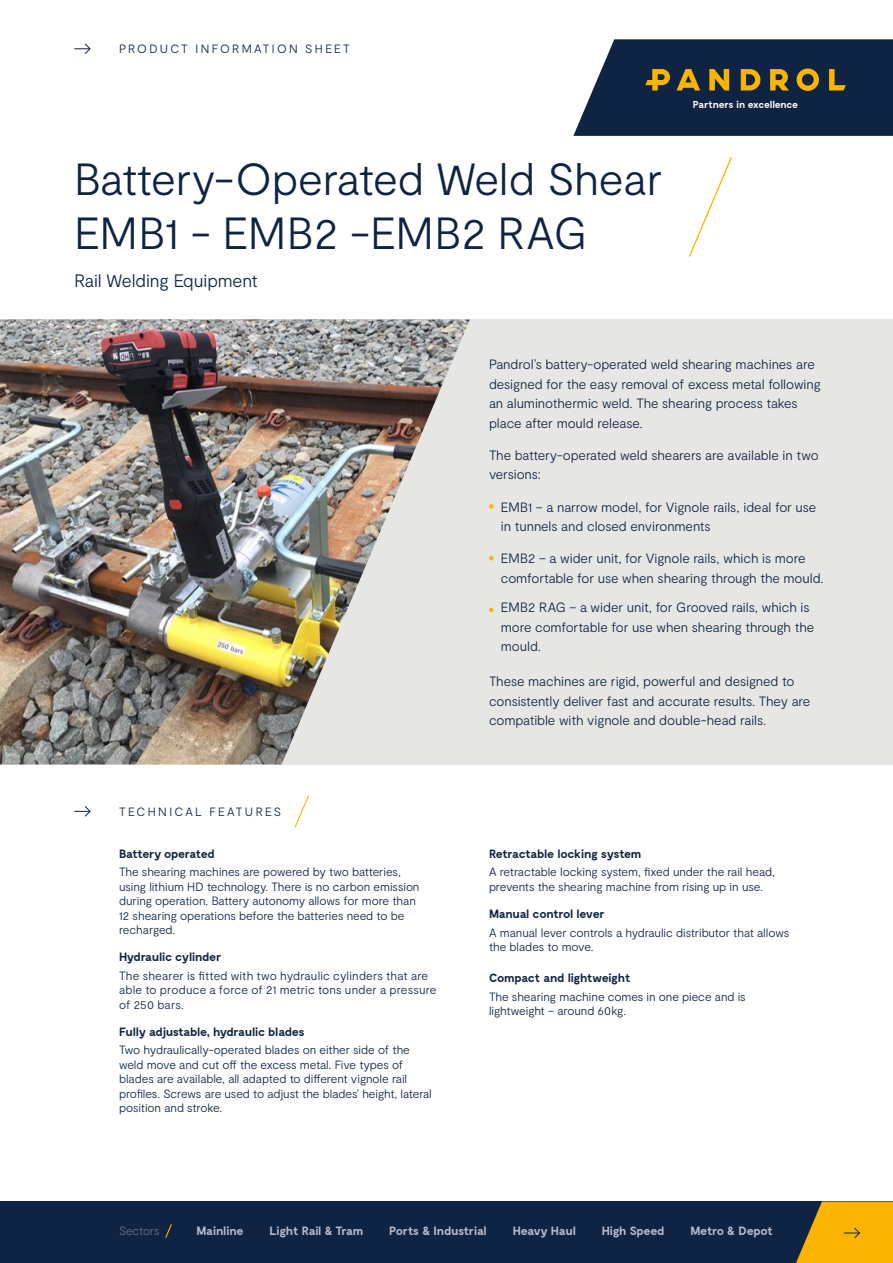
<style>
.page{position:relative;width:893px;height:1263px;background:#fff}
.page>*{position:absolute;margin:0;border:0;box-sizing:border-box;transform-origin:0 0}
.t1{font:300 45px/54px "Moderat";color:#0f2443}
.t2{font:300 18px "Moderat";letter-spacing:-.01em;color:#0f2443}
.t3{font:300 13.5px/19.5px "Moderat";letter-spacing:-.01em;color:#0f2443}
.t4{font:300 12px/14.4px "Moderat";letter-spacing:-.01em;color:#0f2443}
.t5{font:700 12px "Moderat";letter-spacing:-.025em;color:#0f2443}
.t6{font:300 12px/14.4px "Moderat";letter-spacing:.015em;color:#0f2443}
.t7{font:700 12px "Moderat";letter-spacing:-.025em;color:#babccd}
.t8{font:300 12px "Moderat";letter-spacing:.19em;color:#0f2443}
.t9{font:300 12px "Moderat";letter-spacing:-.015em;color:#6a708e}
.t10{font:700 10.05px "Moderat";letter-spacing:-.025em;color:#fff}
</style>
<div class="page">
<svg style="left:573px;top:39px;width:320px;height:97px;background:#2e3c4b"></svg>
<div style="left:0;top:319px;width:893px;height:445px;background:#e6e7e5"></div>
<img style="left:0;top:319px;width:470px;height:445px">
<svg style="left:489px;top:504px;width:5px;height:5px"></svg>
<svg style="left:489px;top:556px;width:5px;height:4px"></svg>
<svg style="left:489px;top:608px;width:5px;height:4px"></svg>
<svg style="left:74px;top:806px;width:17px;height:11px"></svg>
<svg style="left:294px;top:795px;width:15px;height:33px"></svg>
<svg style="left:689px;top:157px;width:43px;height:100px"></svg>
<div style="left:0;top:1201px;width:893px;height:62px;background:#0f2443"></div>
<svg style="left:165px;top:1224px;width:7px;height:14px"></svg>
<svg style="left:74px;top:43px;width:17px;height:11px"></svg>
<svg style="left:796px;top:1201px;width:97px;height:62px;background:#d89e09"></svg>
<p class="t8" style="left:119px;top:42px;width:232px">PRODUCT INFORMATION SHEET</p>
<h1 class="t1" style="left:74px;top:153px;width:590px">Battery-Operated Weld Shear<br>EMB1 - EMB2 -EMB2 RAG</h1>
<h2 class="t2" style="left:74px;top:270px;width:185px">Rail Welding Equipment</h2>
<p class="t10" style="left:693px;top:98px;width:107px">Partners in excellence</p>
<p class="t8" style="left:119px;top:805px;width:163px">TECHNICAL FEATURES</p>
<p class="t5" style="left:119px;top:847px;width:97px">Battery operated</p>
<p class="t4" style="left:119px;top:865px;width:302px">The shearing machines are powered by two batteries, using lithium HD technology. There is no carbon emission during operation. Battery autonomy allows for more than 12 shearing operations before the batteries need to be recharged.</p>
<p class="t5" style="left:119px;top:950px;width:104px">Hydraulic cylinder</p>
<p class="t6" style="left:119px;top:968px;width:319px">The shearer is fitted with two hydraulic cylinders that are able to produce a force of 21 metric tons under a pressure of 250 bars.</p>
<p class="t5" style="left:119px;top:1025px;width:187px">Fully adjustable, hydraulic blades</p>
<p class="t4" style="left:119px;top:1043px;width:314px">Two hydraulically-operated blades on either side of the weld move and cut off the excess metal. Five types of blades are available, all adapted to different vignole rail profiles. Screws are used to adjust the blades’ height, lateral position and stroke.</p>
<p class="t3" style="left:489px;top:355px;width:333px">Pandrol’s battery-operated weld shearing machines are designed for the easy removal of excess metal following an aluminothermic weld. The shearing process takes place after mould release.</p>
<p class="t3" style="left:489px;top:445px;width:331px">The battery-operated weld shearers are available in two versions:</p>
<p class="t3" style="left:501px;top:497px;width:317px">EMB1 – a narrow model, for Vignole rails, ideal for use in tunnels and closed environments</p>
<p class="t3" style="left:501px;top:549px;width:324px">EMB2 – a wider unit, for Vignole rails, which is more comfortable for use when shearing through the mould.</p>
<p class="t3" style="left:501px;top:598px;width:315px">EMB2 RAG – a wider unit, for Grooved rails, which is more comfortable for use when shearing through the mould.</p>
<p class="t3" style="left:489px;top:672px;width:323px">These machines are rigid, powerful and designed to consistently deliver fast and accurate results. They are compatible with vignole and double-head rails.</p>
<p class="t5" style="left:489px;top:847px;width:154px">Retractable locking system</p>
<p class="t4" style="left:489px;top:865px;width:288px">A retractable locking system, fixed under the rail head, prevents the shearing machine from rising up in use.</p>
<p class="t5" style="left:489px;top:907px;width:117px">Manual control lever</p>
<p class="t4" style="left:489px;top:925px;width:302px">A manual lever controls a hydraulic distributor that allows the blades to move.</p>
<p class="t5" style="left:489px;top:971px;width:143px">Compact and lightweight</p>
<p class="t4" style="left:489px;top:990px;width:258px">The shearing machine comes in one piece and is lightweight – around 60kg.</p>
<p class="t9" style="left:119px;top:1224px;width:42px">Sectors</p>
<p class="t7" style="left:196px;top:1224px;width:49px">Mainline</p>
<p class="t7" style="left:270px;top:1224px;width:95px">Light Rail &amp; Tram</p>
<p class="t7" style="left:389px;top:1224px;width:99px">Ports &amp; Industrial</p>
<p class="t7" style="left:513px;top:1224px;width:65px">Heavy Haul</p>
<p class="t7" style="left:602px;top:1224px;width:64px">High Speed</p>
<p class="t7" style="left:690px;top:1224px;width:84px">Metro &amp; Depot</p>
</div>
